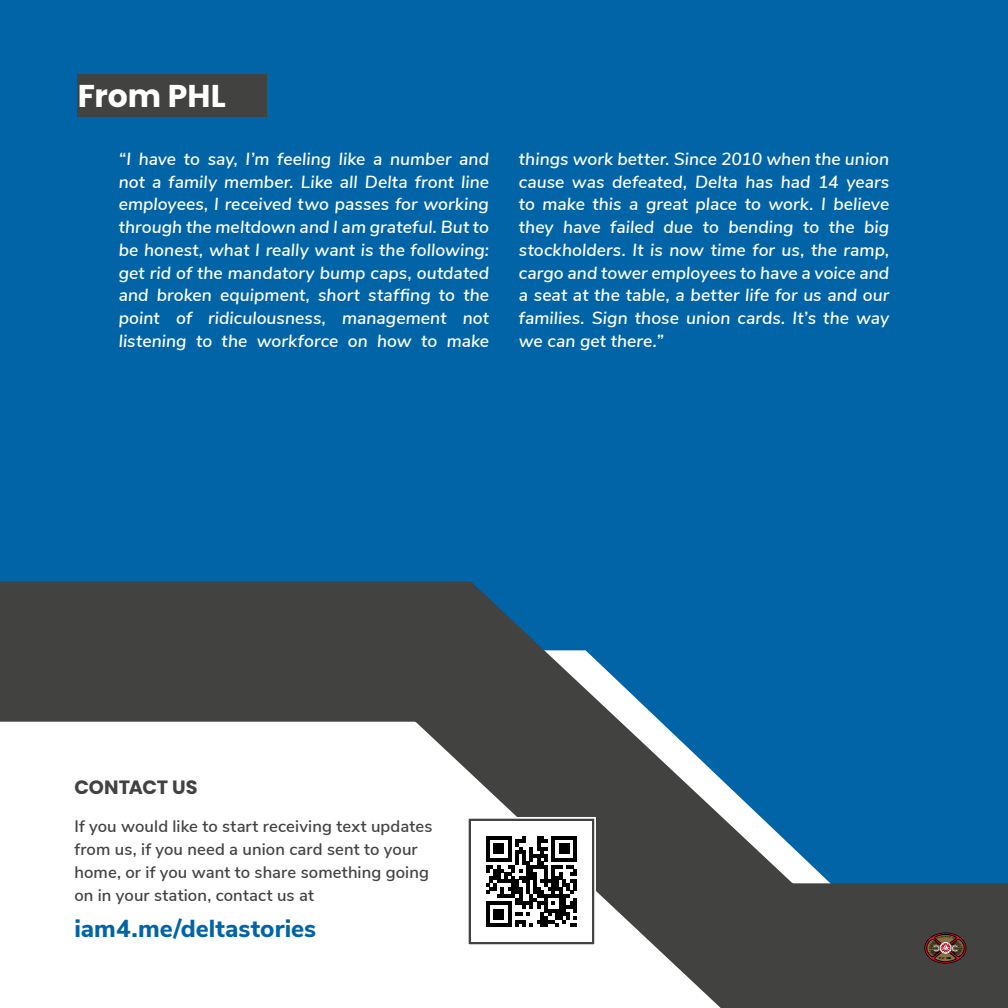
<style>
.page{position:relative;width:1008px;height:1008px;background:#0064a6}
.page>*{position:absolute;margin:0;border:0;box-sizing:border-box;transform-origin:0 0}
.t1{font:700 31.5px "Poppins";letter-spacing:-.005em;color:#fff}
.t2{font:800 24.5px "Nunito Sans";color:#0064a6}
.t3{font:700 19.25px "Poppins";letter-spacing:-.005em;color:#424241}
.t4{font:italic 600 17.5px/22.8px "Nunito Sans";letter-spacing:.005em;color:#fff;text-align:justify}
.t5{font:600 16.62px/22.8px "Nunito Sans";letter-spacing:.01em;color:#424241}
</style>
<div class="page">
<svg style="left:0;top:581px;width:1008px;height:427px"></svg>
<div style="left:78px;top:74px;width:189px;height:43px;background:#424241"></div>
<svg style="left:925px;top:933px;width:41px;height:31px"></svg>
<div style="left:468px;top:818px;width:127px;height:127px;background:#424241"></div>
<div style="left:471px;top:821px;width:121px;height:121px;background:#fff"></div>
<svg style="left:486px;top:836px;width:91px;height:91px"></svg>
<div style="left:467px;top:817px;width:129px;height:129px;border:2px solid #fff"></div>
<h1 class="t1" style="left:78px;top:78px;width:149px">From PHL</h1>
<p class="t4" style="left:119px;top:146px;width:372px">“I have to say, I’m feeling like a number and not a family member. Like all Delta front line employees, I received two passes for working through the meltdown and I am grateful. But to be honest, what I really want is the following: get rid of the mandatory bump caps, outdated and broken equipment, short staffing to the point of ridiculousness, management not listening to the workforce on how to make</p>
<p class="t4" style="left:519px;top:146px;width:372px">things work better. Since 2010 when the union cause was defeated, Delta has had 14 years to make this a great place to work. I believe they have failed due to bending to the big stockholders. It is now time for us, the ramp, cargo and tower employees to have a voice and a seat at the table, a better life for us and our families. Sign those union cards. It’s the way we can get there.”</p>
<p class="t3" style="left:74px;top:776px;width:125px">CONTACT US</p>
<p class="t5" style="left:74px;top:814px;width:359px">If you would like to start receiving text updates from us, if you need a union card sent to your home, or if you want to share something going on in your station, contact us at</p>
<h2 class="t2" style="left:74px;top:910px;width:243px">iam4.me/deltastories</h2>
</div>
